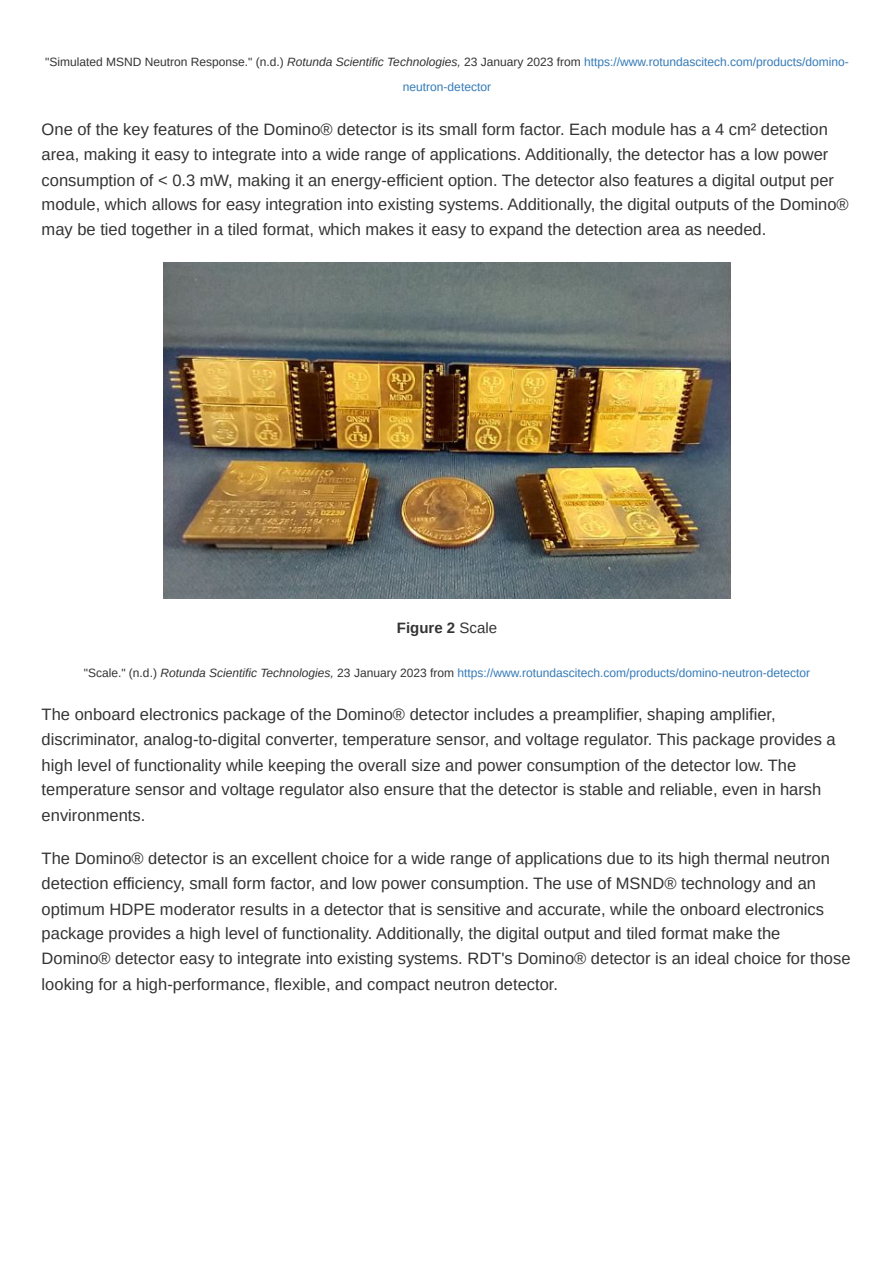
<style>
.page{position:relative;width:894px;height:1263px;background:#fff}
.page>*{position:absolute;margin:0;border:0;box-sizing:border-box;transform-origin:0 0}
.t1{font:16.5px/25.2px "Arimo";color:#333}
.t2{font:700 15px "Arimo";color:#333}
.t3{font:12px/24.8px "Arimo";color:#337ab7;text-align:center}
.s1{color:#333}
.s2{font-style:italic;color:#333}
.s3{font-weight:400}
</style>
<div class="page">
<img style="left:163px;top:262px;width:567px;height:337px">
<p class="t3" style="left:45px;top:50px;width:805px"><span class="s1">"Simulated MSND Neutron Response." (n.d.)</span> <span class="s2">Rotunda Scientific Technologies,</span> <span class="s1">23 January 2023 from</span> https://www.rotundascitech.com/products/domino&shy;neutron-detector</p>
<p class="t1" style="left:42px;top:117px;width:808px">One of the key features of the Domino® detector is its small form factor. Each module has a 4 cm² detection area, making it easy to integrate into a wide range of applications. Additionally, the detector has a low power consumption of &lt; 0.3 mW, making it an energy-efficient option. The detector also features a digital output per module, which allows for easy integration into existing systems. Additionally, the digital outputs of the Domino® may be tied together in a tiled format, which makes it easy to expand the detection area as needed.</p>
<h3 class="t2" style="left:397px;top:620px;width:101px">Figure 2 <span class="s3">Scale</span></h3>
<p class="t3" style="left:84px;top:661px;width:727px"><span class="s1">"Scale." (n.d.)</span> <span class="s2">Rotunda Scientific Technologies,</span> <span class="s1">23 January 2023 from</span> https://www.rotundascitech.com/products/domino-neutron-detector</p>
<p class="t1" style="left:42px;top:702px;width:795px">The onboard electronics package of the Domino® detector includes a preamplifier, shaping amplifier, discriminator, analog-to-digital converter, temperature sensor, and voltage regulator. This package provides a high level of functionality while keeping the overall size and power consumption of the detector low. The temperature sensor and voltage regulator also ensure that the detector is stable and reliable, even in harsh environments.</p>
<p class="t1" style="left:42px;top:846px;width:810px">The Domino® detector is an excellent choice for a wide range of applications due to its high thermal neutron detection efficiency, small form factor, and low power consumption. The use of MSND® technology and an optimum HDPE moderator results in a detector that is sensitive and accurate, while the onboard electronics package provides a high level of functionality. Additionally, the digital output and tiled format make the Domino® detector easy to integrate into existing systems. RDT's Domino® detector is an ideal choice for those looking for a high-performance, flexible, and compact neutron detector.</p>
</div>
